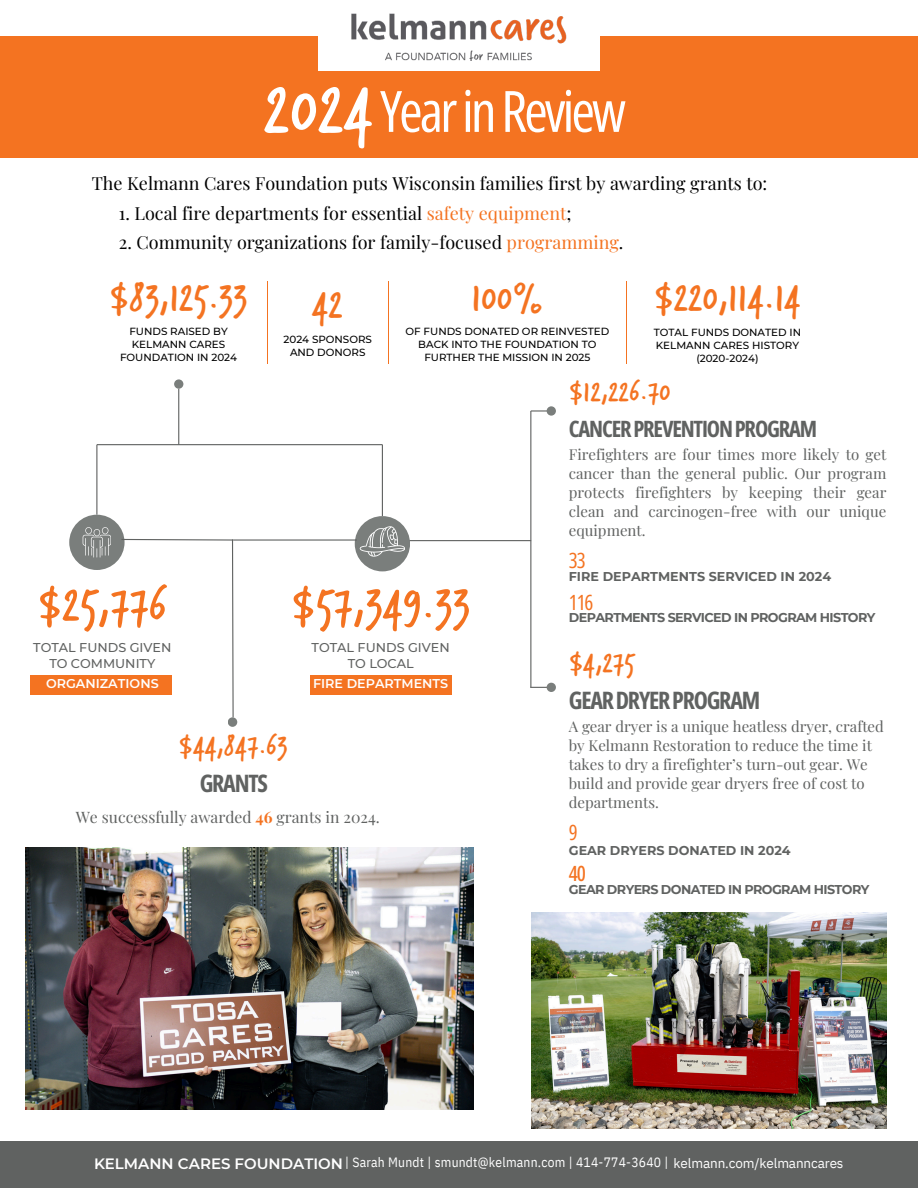
<style>
.page{position:relative;width:918px;height:1188px;background:#fff}
.page>*{position:absolute;margin:0;border:0;box-sizing:border-box;transform-origin:0 0}
.t1{font:75px "Verveine";color:#fff}
.t2{font:57.15px "Open Sans Condensed";letter-spacing:-.05em;color:#fff}
.t3{font:51px "Verveine";color:#f47321}
.t4{font:41.4px "Verveine";color:#f47321}
.t5{font:30px "Verveine";color:#f47321}
.t6{font:700 24px "Open Sans Condensed";letter-spacing:-.05em;color:#606261}
.t7{font:700 22.5px "Open Sans Condensed";letter-spacing:-.05em;color:#606261}
.t8{font:21px "Open Sans Condensed";color:#f47321}
.t9{font:500 21px "Open Sans Condensed";color:#f47321}
.t10{font:18px "Playfair Display";color:#000}
.t11{font:15.75px "Playfair Display";color:#606261}
.t12{font:15px/19.2px "Playfair Display";color:#606261}
.t13{font:600 15px "Montserrat";color:#fff}
.t14{font:13.5px "IBM Plex Sans Cond";letter-spacing:.015em;color:#fff}
.t15{font:700 12.75px "Montserrat";letter-spacing:-.045em;color:#606261}
.t16{font:700 12.75px "Montserrat";color:#606261}
.t17{font:500 12.75px/15.9px "Montserrat";color:#606261;text-align:center}
.t18{font:600 12.75px "Montserrat";color:#fff}
.t19{font:500 10.35px/12.9px "Montserrat";color:#000;text-align:center}
.s1{color:#f47321}
.s2{font-weight:700;color:#f47321}
.s3{font-family:"IBM Plex Sans"}
</style>
<div class="page">
<div style="left:0;top:1142px;width:918px;height:46px;background:#606261"></div>
<div style="left:0;top:37px;width:918px;height:121px;background:#f47321"></div>
<div style="left:318px;top:17px;width:282px;height:54px;background:#fff"></div>
<img style="left:351px;top:13px;width:216px;height:48px">
<hr style="left:626px;top:281px;width:1px;height:83px;background:#f47321">
<hr style="left:388px;top:281px;width:1px;height:83px;background:#f47321">
<hr style="left:267px;top:281px;width:1px;height:83px;background:#f47321">
<div style="left:30px;top:675px;width:142px;height:19px;background:#f47321"></div>
<div style="left:310px;top:675px;width:141px;height:19px;background:#f47321"></div>
<svg style="left:530px;top:687px;width:17px;height:1px"></svg>
<div style="left:547px;top:683px;width:9px;height:9px;background:#7a7e7c;border-radius:50%"></div>
<div style="left:228px;top:717px;width:9px;height:10px;background:#7a7e7c;border-radius:50%"></div>
<hr style="left:97px;top:444px;width:285px;height:1px;background:#606261">
<hr style="left:178px;top:389px;width:1px;height:56px;background:#606261">
<hr style="left:382px;top:445px;width:1px;height:71px;background:#606261">
<hr style="left:407px;top:540px;width:124px;height:1px;background:#606261">
<hr style="left:530px;top:411px;width:1px;height:276px;background:#606261">
<div style="left:174px;top:379px;width:9px;height:10px;background:#7a7e7c;border-radius:50%"></div>
<div style="left:69px;top:515px;width:56px;height:55px;background:#7a7e7c;border-radius:50%"></div>
<svg style="left:83px;top:527px;width:28px;height:31px"></svg>
<div style="left:355px;top:516px;width:55px;height:55px;background:#7a7e7c;border-radius:50%"></div>
<svg style="left:360px;top:526px;width:45px;height:31px"></svg>
<hr style="left:531px;top:410px;width:20px;height:2px;background:#606261">
<div style="left:547px;top:406px;width:9px;height:10px;background:#7a7e7c;border-radius:50%"></div>
<hr style="left:96px;top:445px;width:1px;height:70px;background:#606261">
<svg style="left:120px;top:538px;width:114px;height:180px"></svg>
<hr style="left:233px;top:539px;width:124px;height:2px;background:#606261">
<img style="left:26px;top:847px;width:448px;height:262px">
<img style="left:531px;top:912px;width:356px;height:216px">
<p class="t1" style="left:264px;top:58px;width:111px">2024</p>
<h1 class="t2" style="left:380px;top:71px;width:247px">YearinReview</h1>
<p class="t10" style="left:92px;top:171px;width:677px">The Kelmann Cares Foundation puts Wisconsin families first by awarding grants to:</p>
<p class="t10" style="left:119px;top:201px;width:454px">1. Local fire departments for essential <span class="s1">safety equipment</span>;</p>
<p class="t10" style="left:119px;top:230px;width:506px">2. Community organizations for family-focused <span class="s1">programming</span>.</p>
<h2 class="t4" style="left:109px;top:269px;width:140px">$83,125.33</h2>
<h5 class="t19" style="left:120px;top:325px;width:119px">FUNDS RAISED BY<br>KELMANN CARES<br>FOUNDATION IN 2024</h5>
<p class="t4" style="left:312px;top:277px;width:32px">42</p>
<p class="t19" style="left:284px;top:333px;width:90px">2024 SPONSORS<br>AND DONORS</p>
<h5 class="t4" style="left:472px;top:269px;width:73px">100%</h5>
<p class="t19" style="left:406px;top:325px;width:205px">OF FUNDS DONATED OR REINVESTED<br>BACK INTO THE FOUNDATION TO<br>FURTHER THE MISSION IN 2025</p>
<p class="t4" style="left:654px;top:270px;width:149px">$220,114.14</p>
<p class="t19" style="left:654px;top:326px;width:149px">TOTAL FUNDS DONATED IN<br>KELMANN CARES HISTORY (2020-2024)</p>
<p class="t5" style="left:569px;top:371px;width:103px">$12,226.70</p>
<p class="t7" style="left:569px;top:413px;width:250px">CANCERPREVENTIONPROGRAM</p>
<p class="t12" style="left:569px;top:444px;width:319px;text-align:justify">Firefighters are four times more likely to get cancer than the general public. Our program protects firefighters by keeping their gear clean and carcinogen-free with our unique equipment.</p>
<p class="t8" style="left:569px;top:545px;width:18px">33</p>
<p class="t16" style="left:569px;top:569px;width:264px">FIRE DEPARTMENTS SERVICED IN 2024</p>
<p class="t3" style="left:37px;top:570px;width:131px">$25,776</p>
<p class="t17" style="left:33px;top:639px;width:140px">TOTAL FUNDS GIVEN<br>TO COMMUNITY</p>
<p class="t18" style="left:46px;top:676px;width:114px">ORGANIZATIONS</p>
<p class="t3" style="left:291px;top:570px;width:181px">$57,349.33</p>
<p class="t17" style="left:312px;top:639px;width:140px">TOTAL FUNDS GIVEN</p>
<p class="t17" style="left:348px;top:655px;width:68px">TO LOCAL</p>
<p class="t18" style="left:313px;top:676px;width:137px">FIRE DEPARTMENTS</p>
<p class="t5" style="left:179px;top:725px;width:111px">$44,847.63</p>
<p class="t6" style="left:200px;top:767px;width:70px">GRANTS</p>
<p class="t11" style="left:76px;top:806px;width:306px">We successfully awarded <span class="s2">46</span> grants in 2024.</p>
<p class="t8" style="left:569px;top:587px;width:26px">116</p>
<p class="t15" style="left:569px;top:609px;width:308px">DEPARTMENTS SERVICED IN PROGRAM HISTORY</p>
<p class="t5" style="left:569px;top:642px;width:68px">$4,275</p>
<p class="t6" style="left:569px;top:684px;width:193px">GEARDRYERPROGRAM</p>
<p class="t12" style="left:569px;top:716px;width:317px">A gear dryer is a unique heatless dryer, crafted by Kelmann Restoration to reduce the time it takes to dry a firefighter’s turn-out gear. We build and provide gear dryers free of cost to departments.</p>
<p class="t8" style="left:569px;top:817px;width:10px">9</p>
<p class="t16" style="left:569px;top:843px;width:223px">GEAR DRYERS DONATED IN 2024</p>
<p class="t9" style="left:569px;top:859px;width:19px">40</p>
<p class="t15" style="left:569px;top:882px;width:302px">GEAR DRYERS DONATED IN PROGRAM HISTORY</p>
<p class="t13" style="left:94px;top:1155px;width:250px">KELMANN CARES FOUNDATION</p>
<p class="t14" style="left:345px;top:1154px;width:500px">| Sarah Mundt | smundt@kelmann.com | 414-774-3640 | <span class="s3">kelmann.com/kelmanncares</span></p>
</div>
